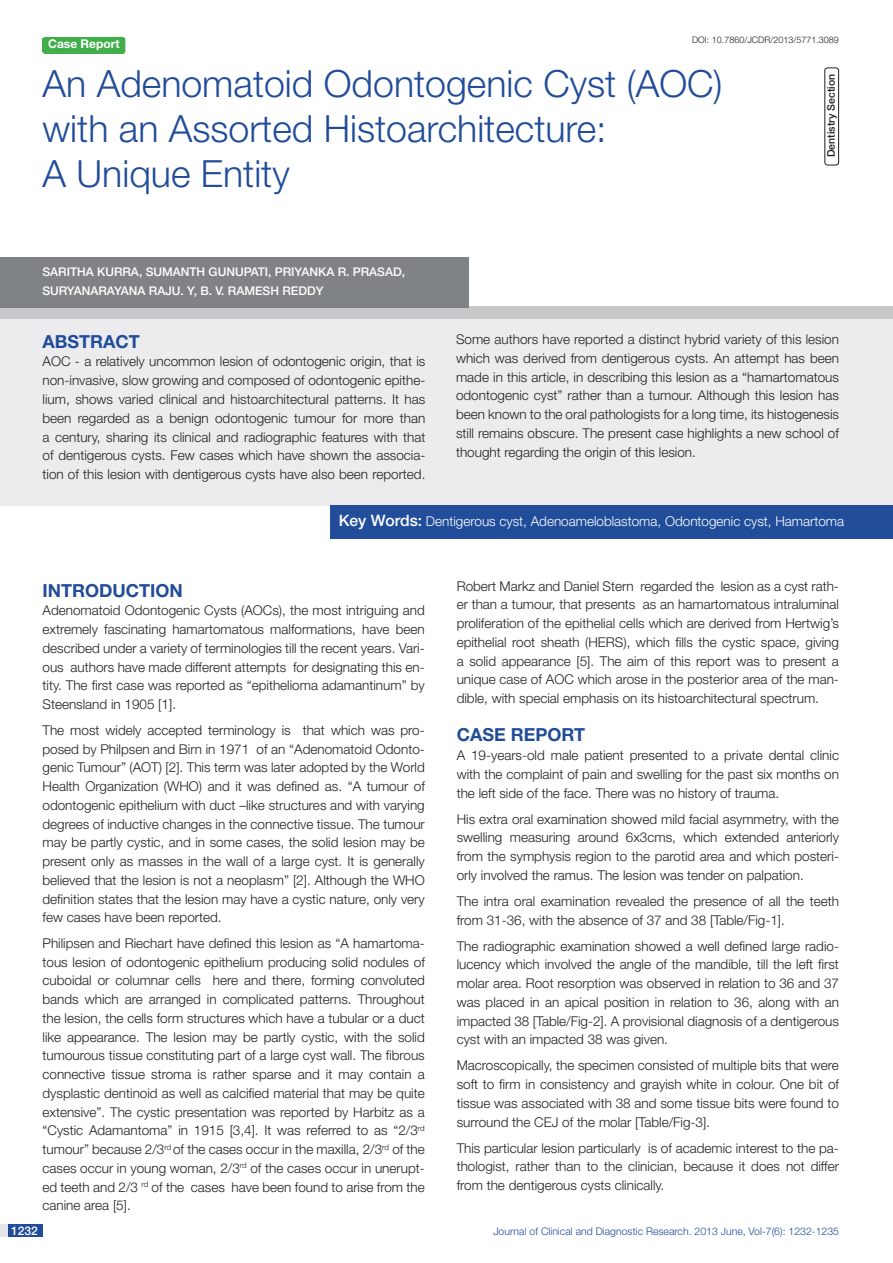
<style>
.page{position:relative;width:893px;height:1263px;background:#fff}
.page>*{position:absolute;margin:0;border:0;box-sizing:border-box;transform-origin:0 0}
.t1{font:300 37.5px/45px "Helvetica Neue";color:#214c99}
.t2{font:700 18px "Helvetica Neue";color:#214c99}
.t3{font:300 13.5px/18.8px "Helvetica Neue";color:#231f20;text-align:justify}
.t4{font:300 13.5px "Helvetica Neue";color:#fff}
.t5{font:500 12px/18.8px "Helvetica Neue";color:#fff}
.t6{font:700 12px "Helvetica Neue";color:#fff}
.t7{font:300 10.5px "Helvetica Neue";color:#214c99}
.t8{font:500 10.5px "Helvetica Neue";color:#231f20}
.t9{font:300 9px "Helvetica Neue";color:#231f20}
.s1{color:#214d9a}
.s2{font-weight:500;font-size:15.75px}
</style>
<div class="page">
<div style="left:0;top:1224px;width:43px;height:13px;background:#e6e7e9"></div>
<div style="left:8px;top:1224px;width:35px;height:13px;background:#214c99"></div>
<div style="left:43px;top:37px;width:82px;height:17px;background:#40ae49;border-radius:3px"></div>
<div style="left:0;top:314px;width:893px;height:192px;background:#ececee"></div>
<div style="left:0;top:307px;width:893px;height:12px;background:#c7c8ca"></div>
<div style="left:330px;top:505px;width:563px;height:33px;background:#214d9a"></div>
<div style="left:0;top:257px;width:468px;height:51px;background:#808385"></div>
<div style="left:824px;top:68px;width:15px;height:97px;border:1px solid #231f20;border-radius:3px"></div>
<p class="t9" style="left:692px;top:35px;width:148px">DOI: 10.7860/JCDR/2013/5771.3089</p>
<p class="t6" style="left:48px;top:37px;width:73px">CASE REPORT</p>
<h1 class="t1" style="left:43px;top:60px;width:682px">An Adenomatoid Odontogenic Cyst (AOC) with an Assorted Histoarchitecture:<br>A Unique Entity</h1>
<p class="t8" style="left:825px;top:157px;width:85px;rotate:-90deg">DENTISTRY SECTION</p>
<p class="t5" style="left:43px;top:262px;width:364px">SARITHA KURRA, SUMANTH GUNUPATI, PRIYANKA R. PRASAD,<br>SURYANARAYANA RAJU. Y, B. V. RAMESH REDDY</p>
<h2 class="t2" style="left:43px;top:330px;width:99px">ABST<span class="s1">RAC</span>T</h2>
<p class="t3" style="left:43px;top:352px;width:384px">AOC - a relatively uncommon lesion of odontogenic origin, that is non-invasive, slow growing and composed of odontogenic epithe&shy;lium, shows varied clinical and histoarchitectural patterns. It has been regarded as a benign odontogenic tumour for more than a century, sharing its clinical and radiographic features with that of dentigerous cysts. Few cases which have shown the associa&shy;tion of this lesion with dentigerous cysts have also been reported.</p>
<p class="t3" style="left:456px;top:330px;width:384px">Some authors have reported a distinct hybrid variety of this lesion which was derived from dentigerous cysts. An attempt has been made in this article, in describing this lesion as a “hamartomatous odontogenic cyst” rather than a tumour. Although this lesion has been known to the oral pathologists for a long time, its histogenesis still remains obscure. The present case highlights a new school of thought regarding the origin of this lesion.</p>
<p class="t4" style="left:339px;top:513px;width:507px"><span class="s2">KEY WORDS:</span> Dentigerous cyst, Adenoameloblastoma, Odontogenic cyst, Hamartoma</p>
<h2 class="t2" style="left:43px;top:579px;width:142px">INTRODUCTION</h2>
<p class="t3" style="left:43px;top:601px;width:384px">Adenomatoid Odontogenic Cysts (AOCs), the most intriguing and extremely fascinating hamartomatous malformations, have been described under a variety of terminologies till the recent years. Vari&shy;ous authors have made different attempts for designating this en&shy;tity. The first case was reported as “epithelioma adamantinum” by Steensland in 1905 [1].</p>
<p class="t3" style="left:43px;top:720px;width:384px">The most widely accepted terminology is that which was pro&shy;posed by Philpsen and Birn in 1971 of an “Adenomatoid Odonto&shy;genic Tumour” (AOT) [2]. This term was later adopted by the World Health Organization (WHO) and it was defined as. “A tumour of odontogenic epithelium with duct –like structures and with varying degrees of inductive changes in the connective tissue. The tumour may be partly cystic, and in some cases, the solid lesion may be present only as masses in the wall of a large cyst. It is generally believed that the lesion is not a neoplasm” [2]. Although the WHO definition states that the lesion may have a cystic nature, only very few cases have been reported.</p>
<p class="t3" style="left:43px;top:933px;width:384px">Philipsen and Riechart have defined this lesion as “A hamartoma&shy;tous lesion of odontogenic epithelium producing solid nodules of cuboidal or columnar cells here and there, forming convoluted bands which are arranged in complicated patterns. Throughout the lesion, the cells form structures which have a tubular or a duct like appearance. The lesion may be partly cystic, with the solid tumourous tissue constituting part of a large cyst wall. The fibrous connective tissue stroma is rather sparse and it may contain a dysplastic dentinoid as well as calcified material that may be quite extensive”. The cystic presentation was reported by Harbitz as a “Cystic Adamantoma” in 1915 [3,4]. It was referred to as “2/3<sup>rd </sup>tumour” because 2/3<sup>rd</sup> of the cases occur in the maxilla, 2/3<sup>rd</sup> of the cases occur in young woman, 2/3<sup>rd</sup> of the cases occur in unerupt&shy;ed teeth and 2/3 <sup>rd</sup> of the cases have been found to arise from the canine area [5].</p>
<p class="t3" style="left:457px;top:576px;width:384px">Robert Markz and Daniel Stern regarded the lesion as a cyst rath&shy;er than a tumour, that presents as an hamartomatous intraluminal proliferation of the epithelial cells which are derived from Hertwig’s epithelial root sheath (HERS), which fills the cystic space, giving a solid appearance [5]. The aim of this report was to present a unique case of AOC which arose in the posterior area of the man&shy;dible, with special emphasis on its histoarchitectural spectrum.</p>
<h2 class="t2" style="left:457px;top:724px;width:117px">CASE REPORT</h2>
<p class="t3" style="left:457px;top:746px;width:384px">A 19-years-old male patient presented to a private dental clinic with the complaint of pain and swelling for the past six months on the left side of the face. There was no history of trauma.</p>
<p class="t3" style="left:457px;top:809px;width:384px">His extra oral examination showed mild facial asymmetry, with the swelling measuring around 6x3cms, which extended anteriorly from the symphysis region to the parotid area and which posteri&shy;orly involved the ramus. The lesion was tender on palpation.</p>
<p class="t3" style="left:457px;top:891px;width:384px">The intra oral examination revealed the presence of all the teeth from 31-36, with the absence of 37 and 38 [Table/Fig-1].</p>
<p class="t3" style="left:457px;top:936px;width:384px">The radiographic examination showed a well defined large radio&shy;lucency which involved the angle of the mandible, till the left first molar area. Root resorption was observed in relation to 36 and 37 was placed in an apical position in relation to 36, along with an impacted 38 [Table/Fig-2]. A provisional diagnosis of a dentigerous cyst with an impacted 38 was given.</p>
<p class="t3" style="left:457px;top:1056px;width:384px">Macroscopically, the specimen consisted of multiple bits that were soft to firm in consistency and grayish white in colour. One bit of tissue was associated with 38 and some tissue bits were found to surround the CEJ of the molar [Table/Fig-3].</p>
<p class="t3" style="left:457px;top:1138px;width:384px">This particular lesion particularly is of academic interest to the pa&shy;thologist, rather than to the clinician, because it does not differ from the dentigerous cysts clinically.</p>
<p class="t5" style="left:11px;top:1221px;width:28px">1232</p>
<p class="t7" style="left:493px;top:1225px;width:347px">Journal of Clinical and Diagnostic Research. 2013 June, Vol-7(6): 1232-1235</p>
</div>
